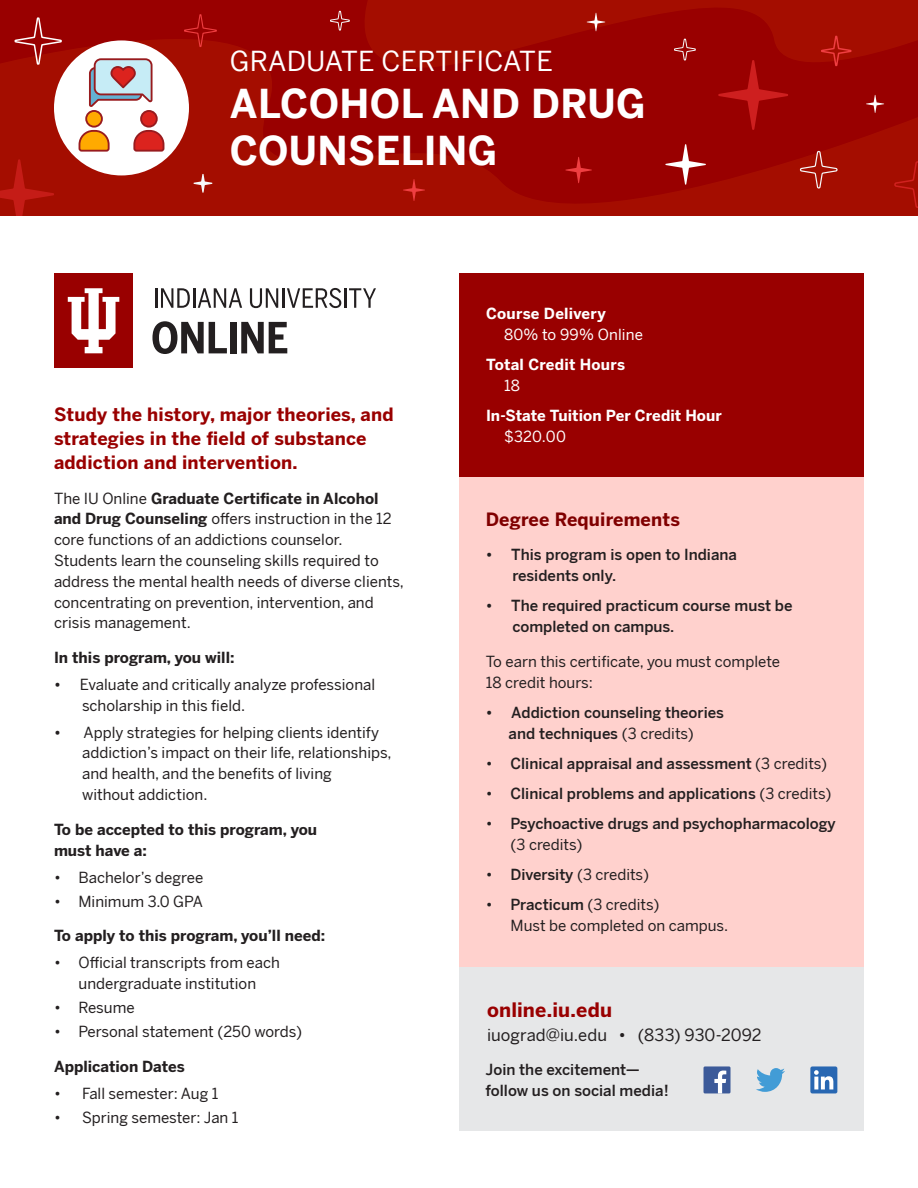
<style>
.page{position:relative;width:918px;height:1188px;background:#fff}
.page>*{position:absolute;margin:0;border:0;box-sizing:border-box;transform-origin:0 0}
.t1{font:700 39px/46.8px "Benton Sans";letter-spacing:.01em;color:#fff}
.t2{font:27px "Benton Sans";letter-spacing:.01em;color:#fff}
.t3{font:700 19.5px "Benton Sans";letter-spacing:.005em;color:#900}
.t4{font:700 18px/24px "Benton Sans";letter-spacing:.01em;color:#900}
.t5{font:700 18px "Benton Sans";letter-spacing:.01em;color:#800000}
.t6{font:16.5px "Benton Sans";color:#231f20}
.t7{font:15px/20.9px "Benton Sans";color:#231f20}
.t8{font:500 15px/21px "Benton Sans";color:#231f20}
.t9{font:700 15px/21px "Benton Sans";color:#231f20}
.t10{font:700 15px "Benton Sans";letter-spacing:.01em;color:#fff}
.t11{font:15px "Benton Sans";letter-spacing:.01em;color:#fff}
.s1{font-weight:700}
.s2{font-weight:500}
.s3{font-weight:400}
</style>
<div class="page">
<div style="left:0;top:0;width:918px;height:216px;background:#900"></div>
<svg style="left:0;top:39px;width:918px;height:177px;fill:#a40d00"></svg>
<div style="left:54px;top:273px;width:79px;height:95px;background:#900"></div>
<hr style="left:155px;top:288px;width:2px;height:20px;background:#231f20">
<svg style="left:161px;top:288px;width:29px;height:20px"></svg>
<hr style="left:193px;top:288px;width:2px;height:20px;background:#231f20">
<svg style="left:198px;top:288px;width:44px;height:20px"></svg>
<svg style="left:250px;top:288px;width:28px;height:20px"></svg>
<hr style="left:282px;top:288px;width:2px;height:20px;background:#231f20">
<svg style="left:287px;top:288px;width:54px;height:20px"></svg>
<hr style="left:344px;top:288px;width:3px;height:20px;background:#231f20">
<svg style="left:349px;top:288px;width:27px;height:20px"></svg>
<svg style="left:152px;top:321px;width:75px;height:33px"></svg>
<div style="left:230px;top:322px;width:6px;height:31px;background:#231f20"></div>
<svg style="left:241px;top:322px;width:46px;height:31px"></svg>
<svg style="left:68px;top:288px;width:51px;height:65px"></svg>
<div style="left:459px;top:273px;width:405px;height:205px;background:#900"></div>
<div style="left:459px;top:478px;width:405px;height:489px;background:#ffd1cd"></div>
<div style="left:459px;top:967px;width:405px;height:164px;background:#e6e7e8"></div>
<svg style="left:756px;top:1068px;width:29px;height:24px"></svg>
<div style="left:704px;top:1066px;width:27px;height:27px;background:#3c5a99"></div>
<svg style="left:714px;top:1071px;width:12px;height:22px"></svg>
<svg style="left:810px;top:1066px;width:27px;height:27px"></svg>
<svg style="left:799px;top:150px;width:40px;height:40px"></svg>
<svg style="left:665px;top:144px;width:41px;height:41px"></svg>
<svg style="left:894px;top:161px;width:24px;height:47px"></svg>
<svg style="left:183px;top:14px;width:35px;height:34px"></svg>
<svg style="left:13px;top:17px;width:50px;height:49px"></svg>
<svg style="left:193px;top:174px;width:20px;height:19px"></svg>
<svg style="left:403px;top:179px;width:22px;height:22px"></svg>
<svg style="left:0;top:159px;width:54px;height:57px"></svg>
<svg style="left:330px;top:11px;width:20px;height:20px"></svg>
<svg style="left:365px;top:0;width:553px;height:130px"></svg>
<svg style="left:565px;top:157px;width:27px;height:26px"></svg>
<div style="left:54px;top:40px;width:135px;height:135px;background:#fff;border-radius:50%"></div>
<div style="left:86px;top:111px;width:16px;height:16px;background:#fa0;border-radius:50%"></div>
<div style="left:85px;top:110px;width:18px;height:18px;border:2px solid #981b1e;border-radius:50%"></div>
<svg style="left:78px;top:129px;width:32px;height:23px"></svg>
<div style="left:141px;top:111px;width:16px;height:16px;background:#dc231e;border-radius:50%"></div>
<div style="left:140px;top:110px;width:18px;height:18px;border:2px solid #981b1e;border-radius:50%"></div>
<svg style="left:133px;top:129px;width:32px;height:23px"></svg>
<svg style="left:89px;top:58px;width:64px;height:49px"></svg>
<h2 class="t2" style="left:230px;top:45px;width:324px">GRADUATE CERTIFICATE</h2>
<h1 class="t1" style="left:230px;top:81px;width:417px">ALCOHOL AND DRUG<br>COUNSELING</h1>
<p class="t4" style="left:54px;top:403px;width:341px">Study the history, major theories, and strategies in the field of substance addiction and intervention.</p>
<p class="t7" style="left:54px;top:488px;width:352px">The IU Online <span class="s1">Graduate Certificate in Alcohol and Drug Counseling</span> offers instruction in the 12 core functions of an addictions counselor.<br>Students learn the counseling skills required to address the mental health needs of diverse clients, concentrating on prevention, intervention, and crisis management.</p>
<p class="t9" style="left:54px;top:647px;width:182px">In this program, you will:</p>
<p class="t7" style="left:82px;top:674px;width:295px;text-indent:-28px"><span class="s2">•</span> Evaluate and critically analyze professional scholarship in this field.</p>
<p class="t7" style="left:82px;top:722px;width:311px;text-indent:-28px"><span class="s2">•</span> Apply strategies for helping clients identify addiction’s impact on their life, relationships, and health, and the benefits of living<br>without addiction.</p>
<p class="t9" style="left:54px;top:819px;width:265px">To be accepted to this program, you must have a:</p>
<p class="t7" style="left:54px;top:867px;width:151px">• Bachelor’s degree</p>
<p class="t7" style="left:54px;top:891px;width:150px">• Minimum 3.0 GPA</p>
<p class="t9" style="left:54px;top:925px;width:273px">To apply to this program, you’ll need:</p>
<p class="t7" style="left:54px;top:952px;width:227px;text-align:center">• Official transcripts from each undergraduate institution</p>
<p class="t7" style="left:54px;top:997px;width:82px">• Resume</p>
<p class="t7" style="left:54px;top:1021px;width:250px">• Personal statement (250 words)</p>
<p class="t9" style="left:54px;top:1056px;width:132px">Application Dates</p>
<p class="t7" style="left:54px;top:1083px;width:166px">• Fall semester: Aug 1</p>
<p class="t7" style="left:54px;top:1107px;width:186px">• Spring semester: Jan 1</p>
<p class="t10" style="left:486px;top:305px;width:121px">Course Delivery</p>
<p class="t11" style="left:504px;top:326px;width:141px">80% to 99% Online</p>
<p class="t10" style="left:486px;top:356px;width:141px">Total Credit Hours</p>
<p class="t11" style="left:504px;top:377px;width:18px">18</p>
<p class="t10" style="left:486px;top:407px;width:237px">In-State Tuition Per Credit Hour</p>
<p class="t11" style="left:504px;top:428px;width:64px">$320.00</p>
<p class="t5" style="left:486px;top:508px;width:195px">Degree Requirements</p>
<p class="t8" style="left:512px;top:545px;width:226px;text-indent:-26px">• This program is open to Indiana residents only.</p>
<p class="t8" style="left:512px;top:596px;width:282px;text-indent:-26px">• The required practicum course must be completed on campus.</p>
<p class="t7" style="left:486px;top:651px;width:296px">To earn this certificate, you must complete<br>18 credit hours:</p>
<p class="t8" style="left:486px;top:702px;width:239px;text-align:center">• Addiction counseling theories and techniques <span class="s3">(3 credits)</span></p>
<p class="t8" style="left:486px;top:753px;width:343px"><span class="s3">•</span> Clinical appraisal and assessment <span class="s3">(3 credits)</span></p>
<p class="t8" style="left:486px;top:783px;width:347px"><span class="s3">•</span> Clinical problems and applications <span class="s3">(3 credits)</span></p>
<p class="t8" style="left:511px;top:813px;width:327px;text-indent:-25px"><span class="s3">•</span> Psychoactive drugs and psychopharmacology <span class="s3">(3 credits)</span></p>
<p class="t7" style="left:486px;top:864px;width:165px">• <span class="s2">Diversity</span> (3 credits)</p>
<p class="t7" style="left:511px;top:894px;width:219px;text-indent:-25px">• <span class="s2">Practicum</span> (3 credits)<br>Must be completed on campus.</p>
<h3 class="t3" style="left:487px;top:998px;width:126px">online.iu.edu</h3>
<p class="t6" style="left:487px;top:1026px;width:276px">iuograd@iu.edu • (833) 930-2092</p>
<p class="t8" style="left:486px;top:1059px;width:185px">Join the excitement— follow us on social media!</p>
</div>
